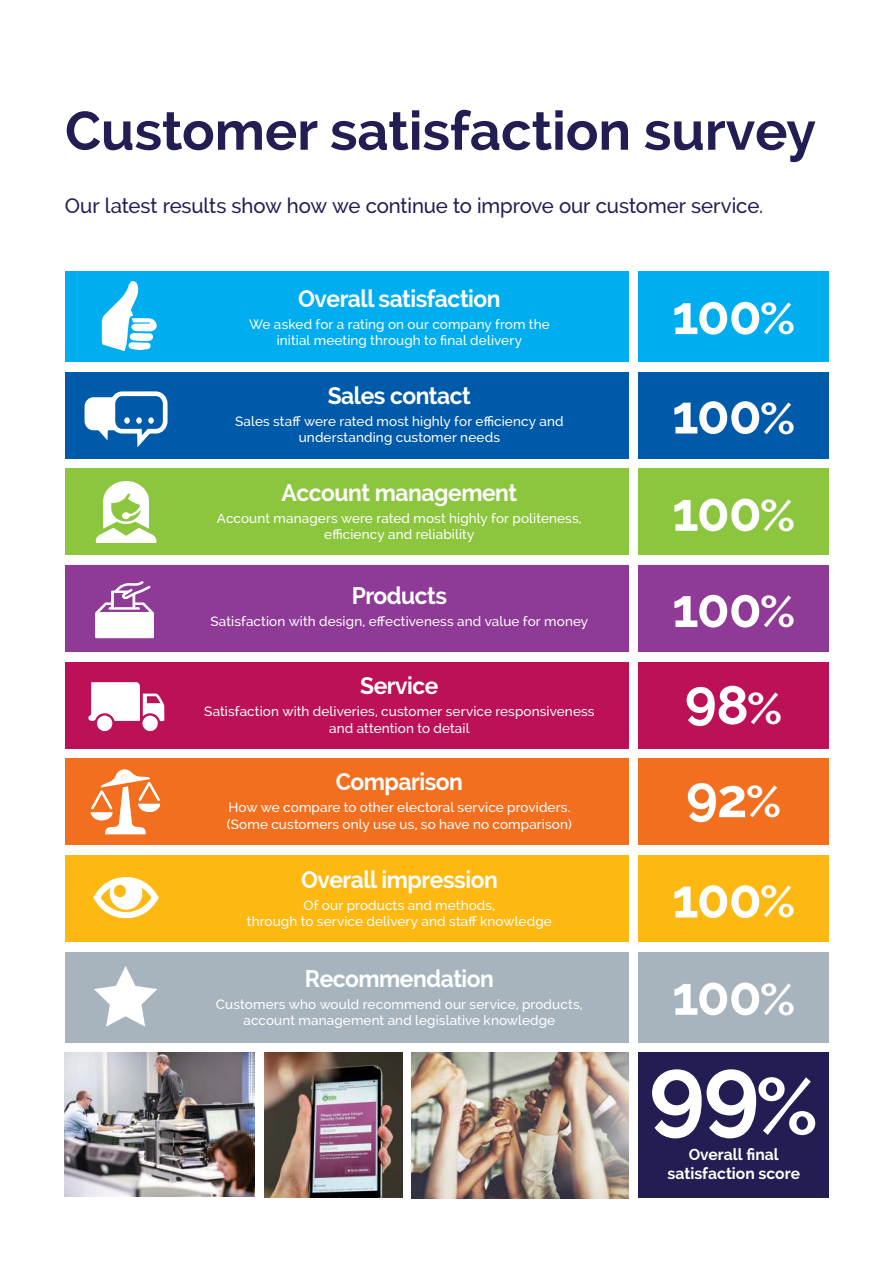
<style>
.page{position:relative;width:894px;height:1263px;background:#fff}
.page>*{position:absolute;margin:0;border:0;box-sizing:border-box;transform-origin:0 0}
.t1{font:700 95.1px "Raleway";color:#fff}
.t2{font:700 54px/96.1px "Raleway";letter-spacing:-.02em;color:#fff}
.t3{font:700 54px "Raleway";color:#221e53}
.t4{font:700 24px "Raleway";letter-spacing:-.02em;color:#fff;scale:.95 1}
.t5{font:500 21px "Raleway";letter-spacing:-.005em;color:#221e53}
.t6{font:700 16.05px/18.3px "Raleway";color:#fff;text-align:center}
.t7{font:500 13.5px/16.5px "Raleway";letter-spacing:.01em;color:#fff;text-align:center}
.s1{font-size:45px}
</style>
<div class="page">
<img style="left:412px;top:1052px;width:216px;height:146px">
<img style="left:264px;top:1052px;width:139px;height:144px">
<div style="left:639px;top:1051px;width:190px;height:145px;background:#221e53"></div>
<div style="left:65px;top:271px;width:564px;height:91px;background:#00adef"></div>
<div style="left:65px;top:371px;width:564px;height:87px;background:#005aaa"></div>
<div style="left:65px;top:468px;width:564px;height:87px;background:#8cc63e"></div>
<div style="left:65px;top:565px;width:564px;height:87px;background:#8e3a96"></div>
<div style="left:65px;top:661px;width:564px;height:87px;background:#bc1057"></div>
<div style="left:65px;top:758px;width:564px;height:87px;background:#f36f20"></div>
<div style="left:65px;top:854px;width:564px;height:87px;background:#fdb812"></div>
<div style="left:65px;top:951px;width:564px;height:91px;background:#a7b4bd"></div>
<div style="left:639px;top:271px;width:190px;height:91px;background:#00adef"></div>
<div style="left:639px;top:371px;width:190px;height:87px;background:#005aaa"></div>
<div style="left:639px;top:468px;width:190px;height:87px;background:#8cc63e"></div>
<div style="left:639px;top:565px;width:190px;height:87px;background:#8e3a96"></div>
<div style="left:639px;top:661px;width:190px;height:87px;background:#bc1057"></div>
<div style="left:639px;top:758px;width:190px;height:87px;background:#f36f20"></div>
<div style="left:639px;top:854px;width:190px;height:87px;background:#fdb812"></div>
<div style="left:639px;top:951px;width:190px;height:91px;background:#a7b4bd"></div>
<svg style="left:91px;top:769px;width:69px;height:65px"></svg>
<svg style="left:94px;top:966px;width:63px;height:60px"></svg>
<svg style="left:84px;top:391px;width:84px;height:56px"></svg>
<svg style="left:95px;top:581px;width:59px;height:57px"></svg>
<div style="left:97px;top:614px;width:55px;height:22px;background:#fff"></div>
<svg style="left:102px;top:281px;width:55px;height:70px"></svg>
<svg style="left:96px;top:481px;width:60px;height:62px"></svg>
<svg style="left:88px;top:682px;width:76px;height:49px"></svg>
<div style="left:147px;top:719px;width:7px;height:7px;background:#fff;border-radius:50%"></div>
<div style="left:101px;top:719px;width:7px;height:7px;background:#fff;border-radius:50%"></div>
<img style="left:93px;top:877px;width:66px;height:42px">
<img style="left:65px;top:1052px;width:190px;height:144px">
<h2 class="t3" style="left:65px;top:100px;width:753px">Customer satisfaction survey</h2>
<h3 class="t5" style="left:65px;top:198px;width:700px">Our latest results show how we continue to improve our customer service.</h3>
<h3 class="t4" style="left:298px;top:289px;width:215px">Overall satisfaction</h3>
<p class="t7" style="left:249px;top:317px;width:302px">We asked for a rating on our company from the initial meeting through to final delivery</p>
<h3 class="t4" style="left:328px;top:386px;width:152px">Sales contact</h3>
<p class="t7" style="left:235px;top:413px;width:330px">Sales staff were rated most highly for efficiency and understanding customer needs</p>
<h3 class="t4" style="left:282px;top:483px;width:250px">Account management</h3>
<p class="t7" style="left:217px;top:511px;width:366px">Account managers were rated most highly for politeness, efficiency and reliability</p>
<h3 class="t4" style="left:352px;top:581px;width:102px">Products</h3>
<p class="t7" style="left:210px;top:612px;width:379px">Satisfaction with design, effectiveness and value for money</p>
<h3 class="t4" style="left:360px;top:676px;width:84px">Service</h3>
<p class="t7" style="left:204px;top:704px;width:392px">Satisfaction with deliveries, customer service responsiveness and attention to detail</p>
<h3 class="t4" style="left:336px;top:768px;width:136px">Comparison</h3>
<p class="t7" style="left:227px;top:800px;width:346px;text-align:left">How we compare to other electoral service providers. (Some customers only use us, so have no comparison)</p>
<h3 class="t4" style="left:301px;top:865px;width:209px">Overall impression</h3>
<p class="t7" style="left:247px;top:897px;width:306px">Of our products and methods,<br>through to service delivery and staff knowledge</p>
<h3 class="t4" style="left:305px;top:964px;width:201px">Recommendation</h3>
<p class="t7" style="left:216px;top:996px;width:368px">Customers who would recommend our service, products, account management and legislative knowledge</p>
<h2 class="t2" style="left:672px;top:272px;width:125px">100<span class="s1">%<br></span>100<span class="s1">%<br></span>100<span class="s1">%<br></span>100<span class="s1">%<br></span>98<span class="s1">%<br></span>92<span class="s1">%</span></h2>
<h2 class="t2" style="left:672px;top:854px;width:125px;line-height:97.2px">100<span class="s1">%<br></span>100<span class="s1">%</span></h2>
<h1 class="t1" style="left:649px;top:1052px;width:171px">99<sub>%</sub></h1>
<p class="t6" style="left:667px;top:1145px;width:134px">Overall final satisfaction score</p>
</div>
